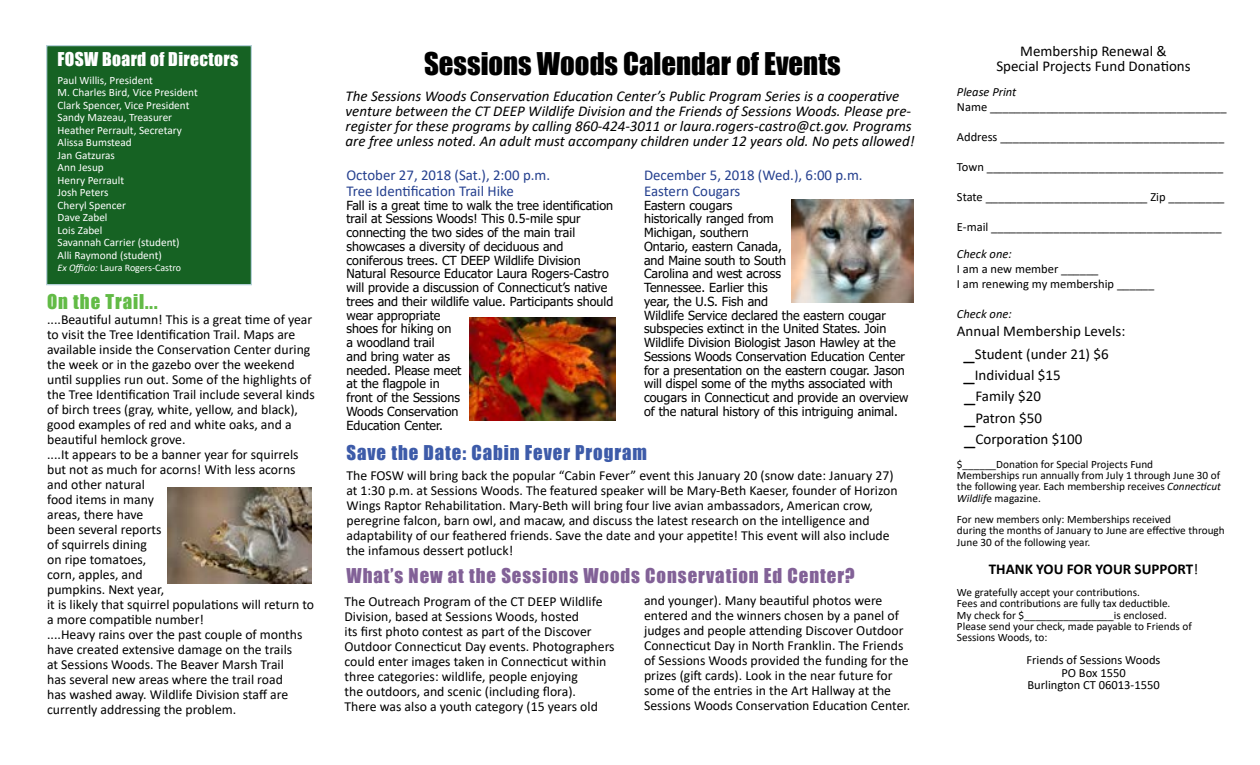
<style>
.page{position:relative;width:1260px;height:765px;background:#fff}
.page>*{position:absolute;margin:0;border:0;box-sizing:border-box;transform-origin:0 0}
.t1{font:28.75px "Impact";color:#000}
.t2{font:18.75px "Impact";letter-spacing:.05em;color:#826197}
.t3{font:18.75px "Impact";letter-spacing:.05em;color:#3d5ba9}
.t4{font:18.75px "Impact";letter-spacing:.05em;color:#62bb46}
.t5{font:17.5px "Impact";letter-spacing:.02em;color:#fff}
.t6{font:italic 15px/15px "Calibri";color:#000}
.t7{font:15px/21.5px "Calibri";color:#000;text-align:center}
.t8{font:15px/16.2px "Calibri";color:#25408f}
.t9{font:700 15px "Calibri";color:#000}
.t10{font:13.75px/15px "Calibri";color:#000}
.t11{font:12.5px/13.8px "Tahoma";color:#000}
.t12{font:12.5px/12.5px "Calibri";color:#000}
.t13{font:italic 12.5px "Calibri";color:#000}
.t14{font:11.25px/11.2px "Calibri";color:#000}
.t15{font:11.25px/12.5px "Calibri";color:#fff}
.t16{font:10px "Calibri";color:#fff}
.s1{font-style:italic}
.s2{font-size:22.5px}
.s3{font-weight:400}
</style>
<div class="page">
<img style="left:469px;top:317px;width:147px;height:103px">
<div style="left:46px;top:45px;width:206px;height:240px;background:#166223;border:1px solid #b6d1d9"></div>
<img style="left:792px;top:200px;width:121px;height:103px">
<img style="left:168px;top:488px;width:143px;height:95px">
<p class="t5" style="left:58px;top:45px;width:182px">FOSW Board of Directors</p>
<p class="t15" style="left:58px;top:73px;width:142px">Paul Willis, President<br>M. Charles Bird, Vice President<br>Clark Spencer, Vice President<br>Sandy Mazeau, Treasurer<br>Heather Perrault, Secretary<br>Alissa Bumstead<br>Jan Gatzuras<br>Ann Jesup<br>Henry Perrault<br>Josh Peters<br>Cheryl Spencer<br>Dave Zabel<br>Lois Zabel<br>Savannah Carrier (student)<br>Alli Raymond (student)</p>
<p class="t16" style="left:58px;top:261px;width:125px"><span class="s1">Ex Officio:</span> Laura Rogers-Castro</p>
<h2 class="t4" style="left:47px;top:287px;width:112px">On the Trail...</h2>
<p class="t10" style="left:47px;top:312px;width:269px">....Beautiful autumn! This is a great time of year to visit the Tree Identification Trail. Maps are available inside the Conservation Center during the week or in the gazebo over the weekend until supplies run out. Some of the highlights of the Tree Identification Trail include several kinds of birch trees (gray, white, yellow, and black), good examples of red and white oaks, and a beautiful hemlock grove.<br>....It appears to be a banner year for squirrels but not as much for acorns! With less acorns and other natural<br>food items in many<br>areas, there have<br>been several reports<br>of squirrels dining<br>on ripe tomatoes,<br>corn, apples, and<br>pumpkins. Next year,<br>it is likely that squirrel populations will return to a more compatible number!<br>....Heavy rains over the past couple of months have created extensive damage on the trails<br>at Sessions Woods. The Beaver Marsh Trail<br>has several new areas where the trail road<br>has washed away. Wildlife Division staff are currently addressing the problem.</p>
<h1 class="t1" style="left:424px;top:41px;width:418px">Sessions Woods Calendar of Events</h1>
<p class="t6" style="left:346px;top:88px;width:571px">The Sessions Woods Conservation Education Center’s Public Program Series is a cooperative venture between the CT DEEP Wildlife Division and the Friends of Sessions Woods. Please pre&shy;register for these programs by calling 860-424-3011 or laura.rogers-castro@ct.gov. Programs are free unless noted. An adult must accompany children under 12 years old. No pets allowed!</p>
<p class="t8" style="left:644px;top:166px;width:220px">December 5, 2018 (Wed.), 6:00 p.m.<br>Eastern Cougars</p>
<p class="t11" style="left:644px;top:199px;width:266px">Eastern cougars<br>historically ranged from<br>Michigan, southern<br>Ontario, eastern Canada,<br>and Maine south to South<br>Carolina and west across<br>Tennessee. Earlier this<br>year, the U.S. Fish and<br>Wildlife Service declared the eastern cougar subspecies extinct in the United States. Join Wildlife Division Biologist Jason Hawley at the Sessions Woods Conservation Education Center for a presentation on the eastern cougar. Jason will dispel some of the myths associated with cougars in Connecticut and provide an overview of the natural history of this intriguing animal.</p>
<p class="t8" style="left:346px;top:166px;width:205px">October 27, 2018 (Sat.), 2:00 p.m.<br>Tree Identification Trail Hike</p>
<p class="t11" style="left:346px;top:199px;width:268px">Fall is a great time to walk the tree identification trail at Sessions Woods! This 0.5-mile spur connecting the two sides of the main trail showcases a diversity of deciduous and coniferous trees. CT DEEP Wildlife Division<br>Natural Resource Educator Laura Rogers-Castro will provide a discussion of Connecticut’s native trees and their wildlife value. Participants should wear appropriate<br>shoes for hiking on<br>a woodland trail<br>and bring water as<br>needed. Please meet<br>at the flagpole in<br>front of the Sessions<br>Woods Conservation<br>Education Center.</p>
<h2 class="t3" style="left:346px;top:438px;width:302px">Save the Date: Cabin Fever Program</h2>
<p class="t10" style="left:346px;top:468px;width:553px">The FOSW will bring back the popular “Cabin Fever” event this January 20 (snow date: January 27) at 1:30 p.m. at Sessions Woods. The featured speaker will be Mary-Beth Kaeser, founder of Horizon Wings Raptor Rehabilitation. Mary-Beth will bring four live avian ambassadors, American crow, peregrine falcon, barn owl, and macaw, and discuss the latest research on the intelligence and adaptability of our feathered friends. Save the date and your appetite! This event will also include the infamous dessert potluck!</p>
<h2 class="t2" style="left:346px;top:561px;width:510px">What’s New at the Sessions Woods Conservation Ed Center?</h2>
<p class="t10" style="left:345px;top:593px;width:272px">The Outreach Program of the CT DEEP Wildlife Division, based at Sessions Woods, hosted<br>its first photo contest as part of the Discover Outdoor Connecticut Day events. Photographers could enter images taken in Connecticut within three categories: wildlife, people enjoying<br>the outdoors, and scenic (including flora).<br>There was also a youth category (15 years old</p>
<p class="t10" style="left:644px;top:592px;width:268px">and younger). Many beautiful photos were entered and the winners chosen by a panel of judges and people attending Discover Outdoor Connecticut Day in North Franklin. The Friends of Sessions Woods provided the funding for the prizes (gift cards). Look in the near future for some of the entries in the Art Hallway at the Sessions Woods Conservation Education Center.</p>
<p class="t7" style="left:996px;top:43px;width:196px;line-height:15px">Membership Renewal &amp;<br>Special Projects Fund Donations</p>
<p class="t13" style="left:957px;top:83px;width:61px">Please Print</p>
<p class="t12" style="left:957px;top:101px;width:271px">Name ______________________________________</p>
<p class="t12" style="left:957px;top:131px;width:269px">Address ____________________________________</p>
<p class="t12" style="left:957px;top:161px;width:268px">Town ______________________________________</p>
<p class="t12" style="left:957px;top:191px;width:269px">State __________________________ Zip _________</p>
<p class="t12" style="left:957px;top:221px;width:266px">E-mail _____________________________________</p>
<p class="t13" style="left:957px;top:245px;width:56px">Check one:</p>
<p class="t12" style="left:957px;top:261px;width:199px;line-height:15px">I am a new member ______<br>I am renewing my membership ______</p>
<p class="t13" style="left:957px;top:305px;width:56px">Check one:</p>
<p class="t7" style="left:963px;top:320px;width:164px;text-align:left;text-indent:-6px">Annual Membership Levels: <span class="s2">_</span>Student (under 21) $6 <span class="s2">_</span>Individual $15<br><span class="s2">_</span>Family $20<br><span class="s2">_</span>Patron $50 <span class="s2">_</span>Corporation $100</p>
<p class="t14" style="left:957px;top:458px;width:266px">$______Donation for Special Projects Fund<br>Memberships run annually from July 1 through June 30 of the following year. Each membership receives <span class="s1">Connecticut Wildlif</span>e magazine.</p>
<p class="t14" style="left:957px;top:514px;width:269px">For new members only: Memberships received<br>during the months of January to June are effective through<br>June 30 of the following year.</p>
<p class="t9" style="left:989px;top:559px;width:211px">THANK YOU FOR YOUR SUPPORT<span class="s3">!</span></p>
<p class="t14" style="left:957px;top:586px;width:237px">We gratefully accept your contributions.<br>Fees and contributions are fully tax deductible.<br>My check for $________________is enclosed.<br>Please send your check, made payable to Friends of Sessions Woods, to:</p>
<p class="t12" style="left:1027px;top:653px;width:135px;text-align:center">Friends of Sessions Woods<br>PO Box 1550<br>Burlington CT 06013-1550</p>
</div>
